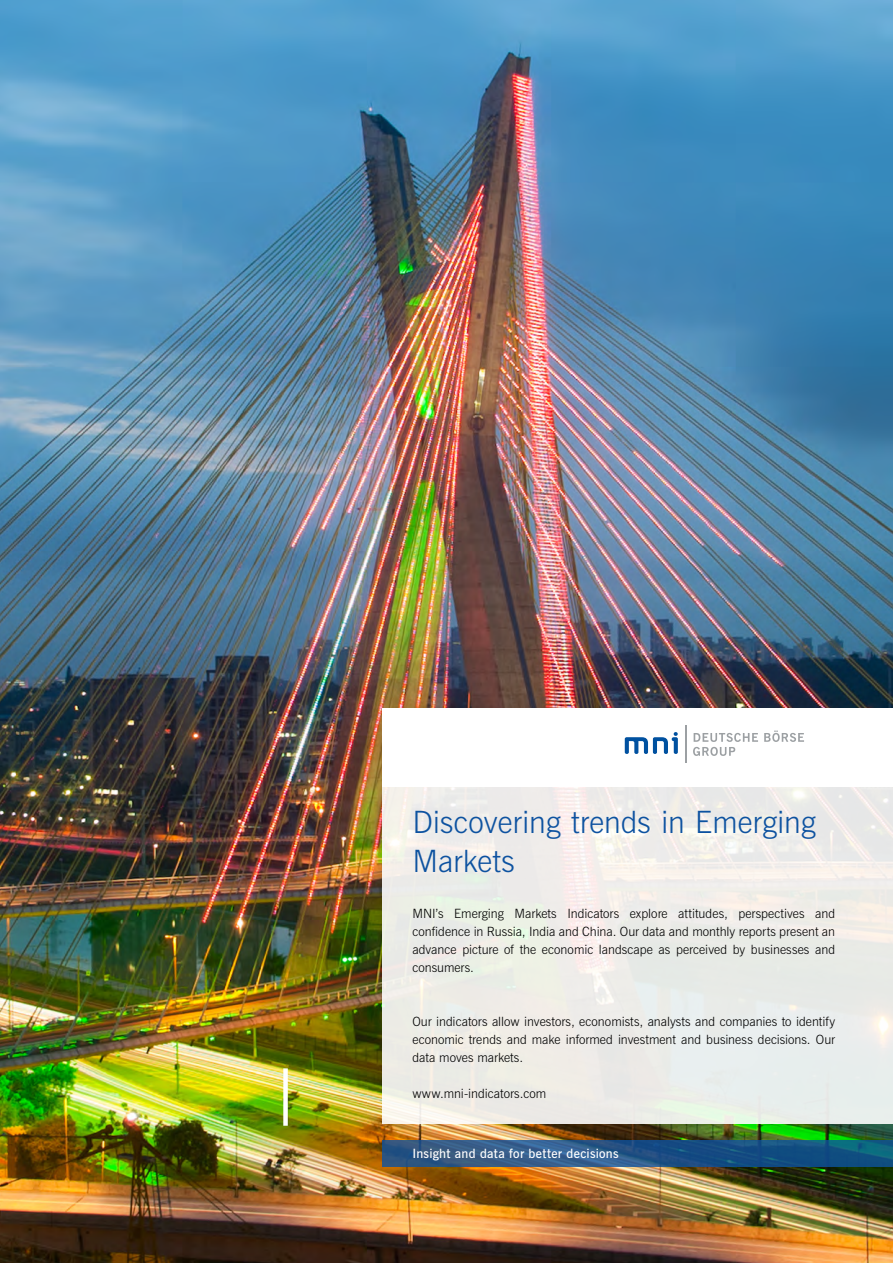
<style>
.page{position:relative;width:893px;height:1263px;background:#fff}
.page>*{position:absolute;margin:0;border:0;box-sizing:border-box;transform-origin:0 0}
.t1{font:30.75px/39px "News Gothic Lt BT";letter-spacing:.005em;color:#0d52a0}
.t2{font:12.75px/18px "News Gothic Lt BT";color:#000;text-align:justify}
.t3{font:12.75px "News Gothic Dm BT";letter-spacing:.02em;color:#fff}
</style>
<div class="page">
<img style="left:0;top:0;width:893px;height:1263px">
<div style="left:383px;top:709px;width:510px;height:78px;background:#fff"></div>
<svg style="left:383px;top:1140px;width:510px;height:26px;background:#235686"></svg>
<svg style="left:383px;top:787px;width:510px;height:336px;background:#edede9"></svg>
<svg style="left:693px;top:733px;width:65px;height:23px"></svg>
<svg style="left:764px;top:730px;width:40px;height:12px"></svg>
<hr style="left:685px;top:725px;width:2px;height:38px;background:#9ca0a3">
<svg style="left:625px;top:732px;width:53px;height:22px"></svg>
<div style="left:283px;top:1068px;width:5px;height:58px;background:#fff"></div>
<h1 class="t1" style="left:412px;top:802px;width:405px">Discovering trends in Emerging<br>Markets</h1>
<p class="t2" style="left:412px;top:905px;width:424px">MNI’s Emerging Markets Indicators explore attitudes, perspectives and confidence in Russia, India and China. Our data and monthly reports present an advance picture of the economic landscape as perceived by businesses and consumers.</p>
<p class="t2" style="left:412px;top:1013px;width:424px">Our indicators allow investors, economists, analysts and companies to identify economic trends and make informed investment and business decisions. Our data moves markets.</p>
<p class="t2" style="left:412px;top:1085px;width:135px">www.mni-indicators.com</p>
<p class="t3" style="left:412px;top:1145px;width:208px">Insight and data for better decisions</p>
</div>
